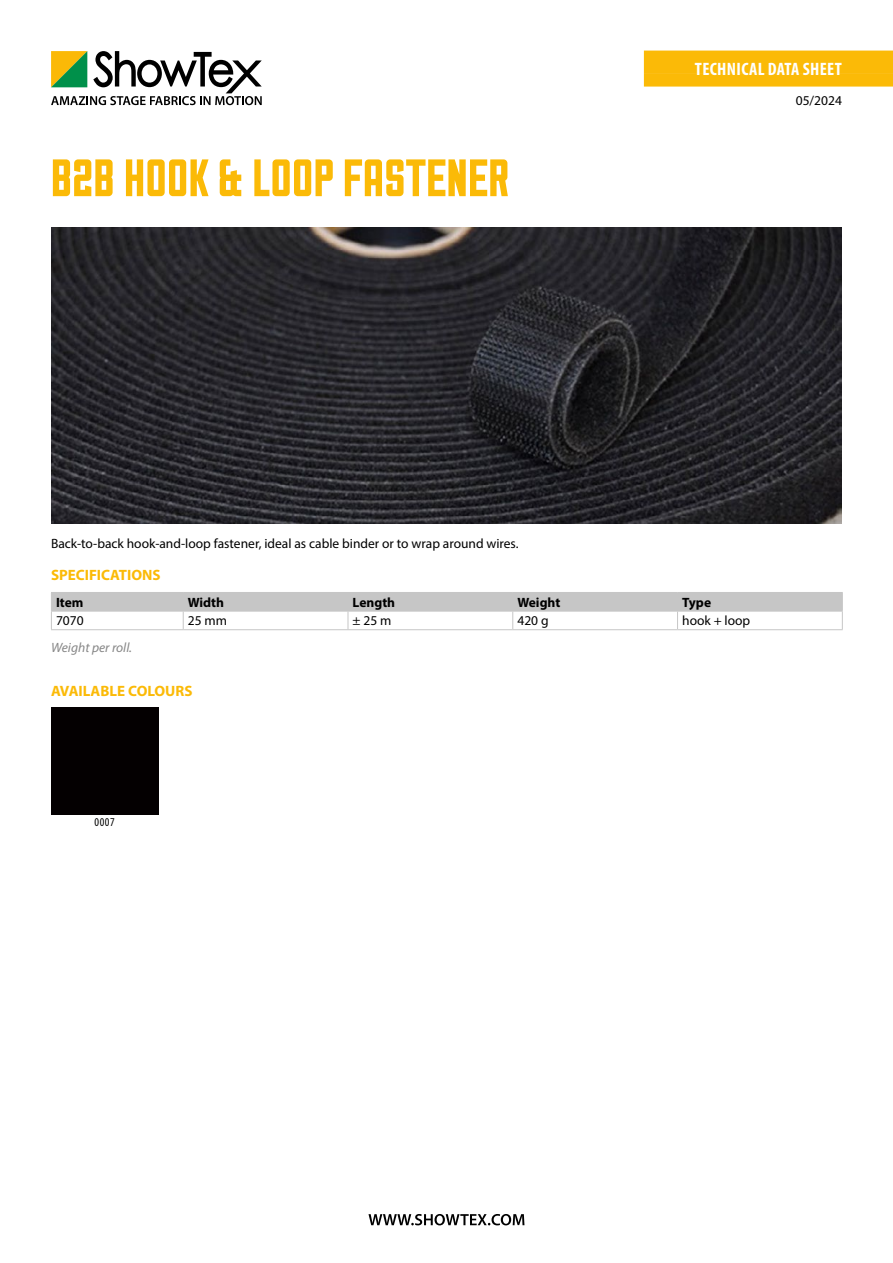
<style>
.page{position:relative;width:893px;height:1263px;background:#fff}
.page>*{position:absolute;margin:0;border:0;box-sizing:border-box;transform-origin:0 0}
.t1{font:52.5px "Sullivan Show Tex";letter-spacing:.015em;color:#fbba07}
.t2{font:700 condensed 18px "Myriad Pro";letter-spacing:.02em;color:#fff}
.t3{font:700 15px "Myriad Pro";color:#fbba07}
.t4{font:13.5px "Myriad Pro";color:#000}
.t5{font:700 13.5px "Myriad Pro";color:#000}
.t6{font:italic 13.5px "Myriad Pro";color:#878787}
.t7{font:condensed 12px "Myriad Pro";color:#000}
</style>
<div class="page">
<svg style="left:51px;top:51px;width:211px;height:54px"></svg>
<svg style="left:368px;top:1214px;width:156px;height:11px"></svg>
<div style="left:644px;top:73px;width:249px;height:14px;background:#fbba07"></div>
<div style="left:644px;top:51px;width:249px;height:22px;background:#fbba07"></div>
<svg style="left:51px;top:592px;width:792px;height:37px"></svg>
<hr style="left:51px;top:629px;width:132px;height:1px;background:#c6c6c6">
<hr style="left:183px;top:629px;width:165px;height:1px;background:#c6c6c6">
<hr style="left:348px;top:629px;width:165px;height:1px;background:#c6c6c6">
<hr style="left:513px;top:629px;width:165px;height:1px;background:#c6c6c6">
<hr style="left:678px;top:629px;width:165px;height:1px;background:#c6c6c6">
<div style="left:51px;top:708px;width:107px;height:107px;background:#040001"></div>
<img style="left:51px;top:227px;width:791px;height:297px">
<h2 class="t2" style="left:695px;top:58px;width:148px">TECHNICAL DATA SHEET</h2>
<h1 class="t1" style="left:51px;top:149px;width:460px">B2B HOOK &amp; LOOP FASTENER</h1>
<p class="t4" style="left:796px;top:92px;width:48px">05/2024</p>
<p class="t4" style="left:51px;top:535px;width:469px">Back-to-back hook-and-loop fastener, ideal as cable binder or to wrap around wires.</p>
<p class="t3" style="left:51px;top:565px;width:111px">SPECIFICATIONS</p>
<p class="t5" style="left:56px;top:593px;width:29px">Item</p>
<p class="t5" style="left:188px;top:593px;width:38px">Width</p>
<p class="t5" style="left:353px;top:593px;width:44px">Length</p>
<p class="t5" style="left:517px;top:593px;width:44px">Weight</p>
<p class="t5" style="left:682px;top:593px;width:30px">Type</p>
<p class="t4" style="left:56px;top:613px;width:29px">7070</p>
<p class="t4" style="left:188px;top:613px;width:41px">25 mm</p>
<p class="t4" style="left:353px;top:613px;width:40px">± 25 m</p>
<p class="t4" style="left:517px;top:613px;width:33px">420 g</p>
<p class="t4" style="left:682px;top:613px;width:70px">hook + loop</p>
<p class="t6" style="left:51px;top:639px;width:83px">Weight per roll.</p>
<p class="t3" style="left:51px;top:681px;width:143px">AVAILABLE COLOURS</p>
<p class="t7" style="left:94px;top:815px;width:22px">0007</p>
</div>
